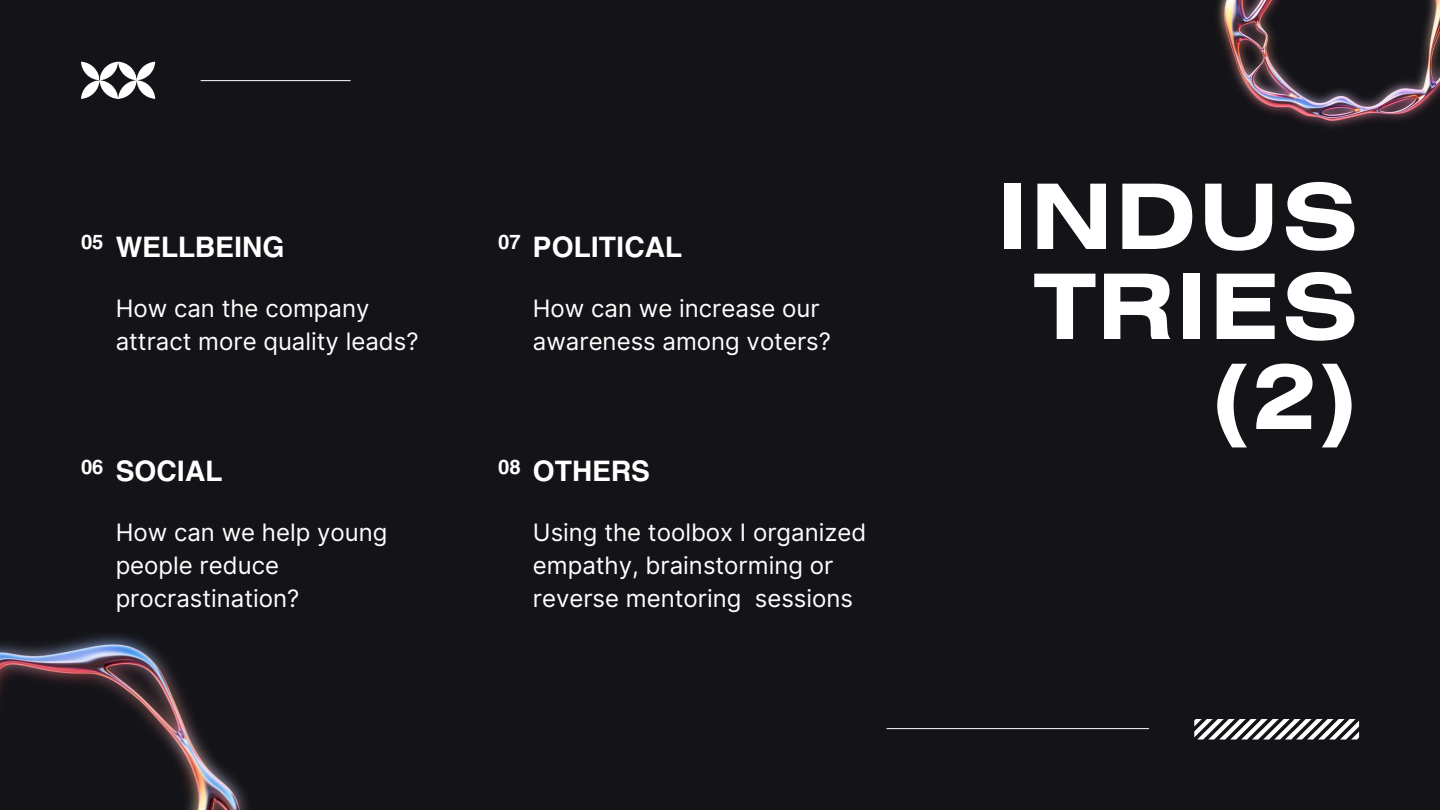
<style>
.page{position:relative;width:1440px;height:810px;background:#141418}
.page>*{position:absolute;margin:0;border:0;box-sizing:border-box;transform-origin:0 0}
.t1{font:700 90px/90px "Helios Ext";letter-spacing:.02em;color:#fff;text-align:right}
.t2{font:700 28px "Helios";color:#fff}
.t3{font:24px/33px "Inter";color:#fff}
.t4{font:700 20px "Helios";color:#fff}
</style>
<div class="page">
<hr style="left:201px;top:80px;width:150px;height:1px;background:#fff">
<hr style="left:887px;top:728px;width:262px;height:1px;background:#fff">
<svg style="left:1194px;top:719px;width:165px;height:21px"></svg>
<img style="left:0;top:634px;width:248px;height:176px">
<img style="left:1217px;top:0;width:223px;height:128px">
<svg style="left:81px;top:62px;width:74px;height:36px"></svg>
<p class="t4" style="left:81px;top:229px;width:24px">05</p>
<p class="t4" style="left:498px;top:229px;width:24px">07</p>
<p class="t2" style="left:116px;top:229px;width:171px">WELLBEING</p>
<p class="t2" style="left:533px;top:229px;width:151px">POLITICAL</p>
<p class="t3" style="left:116px;top:291px;width:304px">How can the company attract more quality leads?</p>
<p class="t3" style="left:533px;top:291px;width:300px">How can we increase our awareness among voters?</p>
<p class="t4" style="left:81px;top:454px;width:24px">06</p>
<p class="t4" style="left:498px;top:454px;width:24px">08</p>
<p class="t2" style="left:116px;top:453px;width:108px">SOCIAL</p>
<p class="t2" style="left:533px;top:453px;width:119px">OTHERS</p>
<p class="t3" style="left:116px;top:516px;width:273px">How can we help young people reduce procrastination?</p>
<p class="t3" style="left:533px;top:516px;width:335px">Using the toolbox I organized empathy, brainstorming or reverse mentoring sessions</p>
<h1 class="t1" style="left:997px;top:180px;width:364px">INDUS<br>TRIES (2)</h1>
</div>
